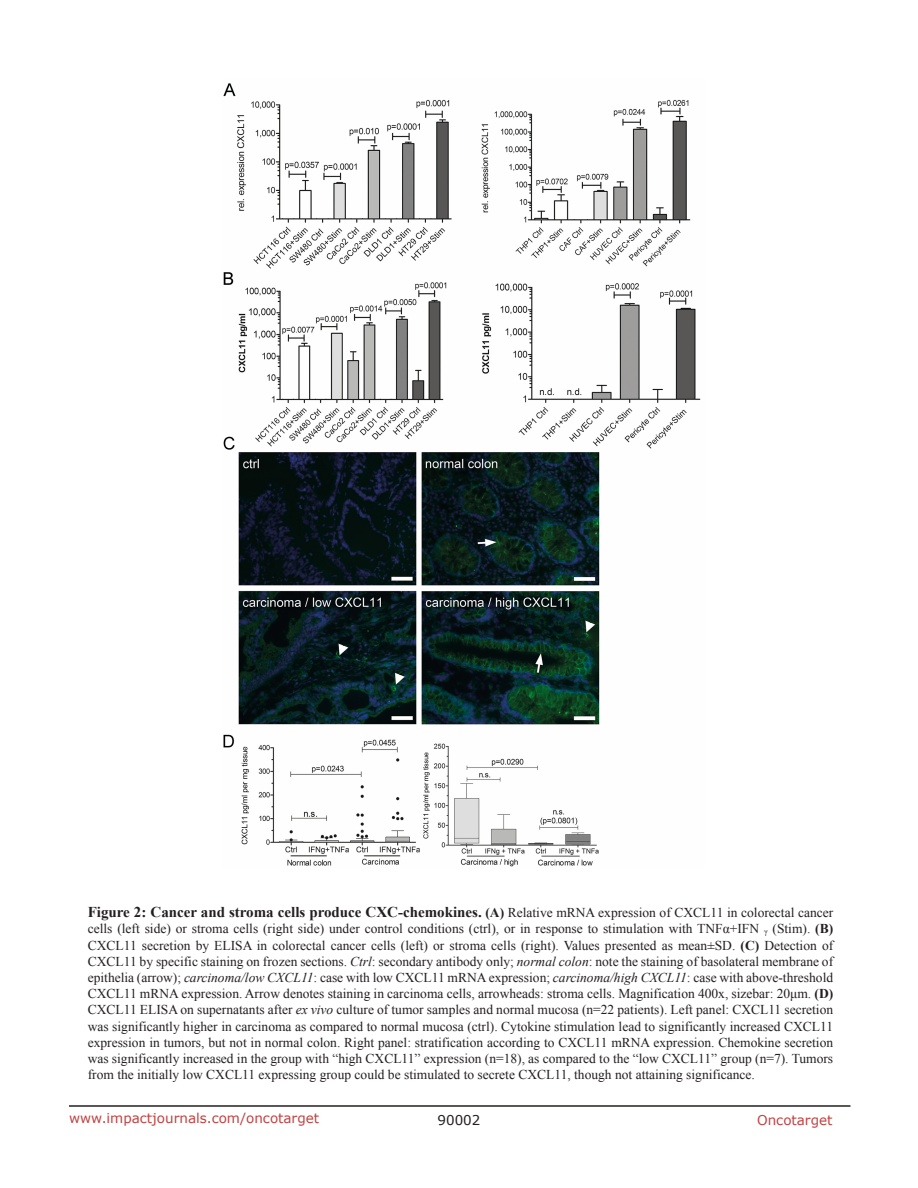
<style>
.page{position:relative;width:918px;height:1188px;background:#fff}
.page>*{position:absolute;margin:0;border:0;box-sizing:border-box;transform-origin:0 0}
.figuretext{font:700 15px "Times New Roman";color:#231f20}
.figuretext-2{font:13.5px/16.2px "Times New Roman";color:#231f20;text-align:justify}
.t1{font:13.5px "Verdana";color:#c24141}
.t2{font:13.5px "Verdana";color:#231f20}
.s1{font-size:13.5px}
.s2{font-weight:400;font-size:13.5px}
.s3{font-weight:700}
.s4{font-style:italic}
</style>
<div class="page">
<hr style="left:69px;top:1105px;width:781px;height:2px;background:#231f20">
<img style="left:223px;top:83px;width:478px;height:784px">
<p class="figuretext" style="left:88px;top:902px;width:747px">Figure 2: Cancer and stroma cells produce CXC-chemokines. <span class="s1">(A)</span> <span class="s2">Relative mRNA expression of CXCL11 in colorectal cancer</span></p>
<p class="figuretext-2" style="left:88px;top:921px;width:747px">cells (left side) or stroma cells (right side) under control conditions (ctrl), or in response to stimulation with TNFα+IFN ᵧ (Stim). <span class="s3">(B)<br></span>CXCL11 secretion by ELISA in colorectal cancer cells (left) or stroma cells (right). Values presented as mean±SD. <span class="s3">(C)</span> Detection of CXCL11 by specific staining on frozen sections. <span class="s4">Ctrl</span>: secondary antibody only; <span class="s4">normal colon</span>: note the staining of basolateral membrane of epithelia (arrow); <span class="s4">carcinoma/low CXCL11</span>: case with low CXCL11 mRNA expression; <span class="s4">carcinoma/high CXCL11</span>: case with above-threshold CXCL11 mRNA expression. Arrow denotes staining in carcinoma cells, arrowheads: stroma cells. Magnification 400x, sizebar: 20μm. <span class="s3">(D)<br></span>CXCL11 ELISA on supernatants after <span class="s4">ex vivo</span> culture of tumor samples and normal mucosa (n=22 patients). Left panel: CXCL11 secretion was significantly higher in carcinoma as compared to normal mucosa (ctrl). Cytokine stimulation lead to significantly increased CXCL11 expression in tumors, but not in normal colon. Right panel: stratification according to CXCL11 mRNA expression. Chemokine secretion was significantly increased in the group with “high CXCL11” expression (n=18), as compared to the “low CXCL11” group (n=7). Tumors from the initially low CXCL11 expressing group could be stimulated to secrete CXCL11, though not attaining significance.</p>
<p class="t1" style="left:69px;top:1109px;width:252px">www.impactjournals.com/oncotarget</p>
<p class="t2" style="left:438px;top:1111px;width:44px">90002</p>
<p class="t1" style="left:757px;top:1111px;width:77px">Oncotarget</p>
</div>
